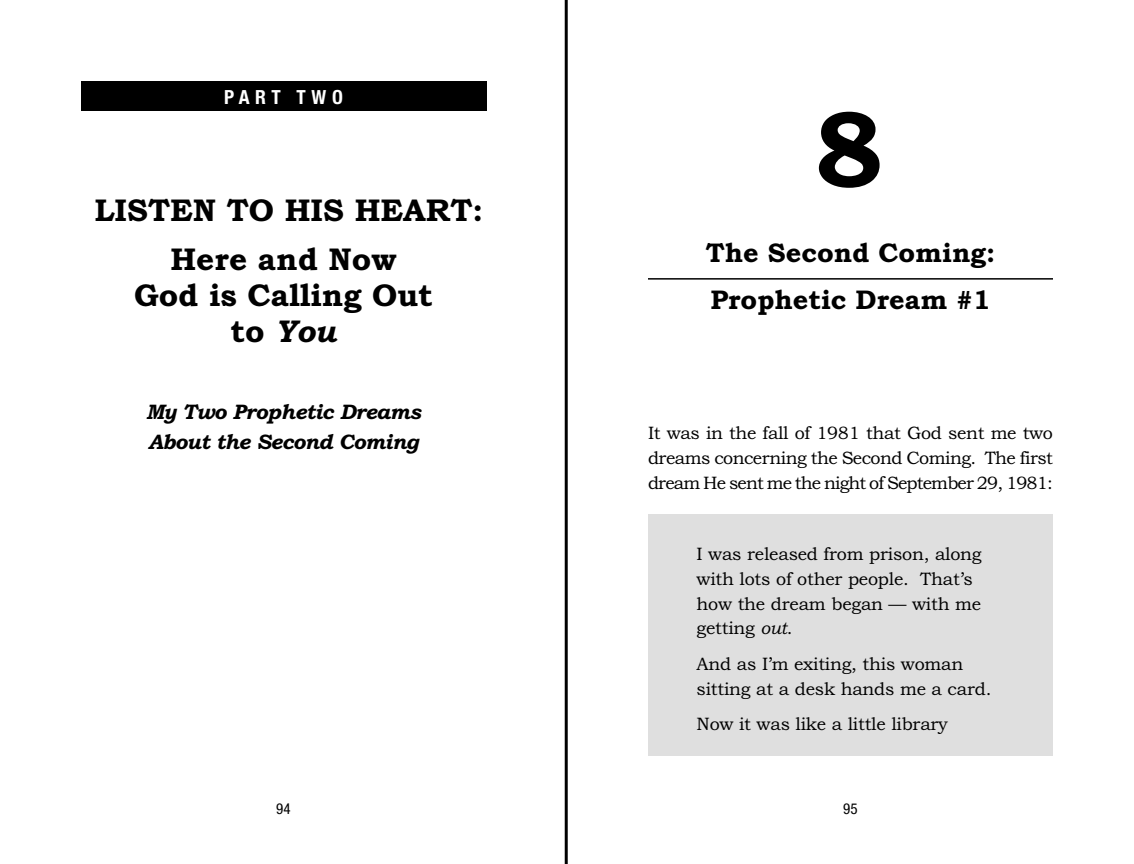
<style>
.page{position:relative;width:1134px;height:864px;background:#fff}
.page>*{position:absolute;margin:0;border:0;box-sizing:border-box;transform-origin:0 0}
.t1{font:700 108px "Bookman Old Style";color:#000}
.t2{font:700 31.5px/49.5px "Bookman Old Style";color:#000;text-align:center}
.t3{font:700 27px/47.8px "Bookman Old Style";color:#000}
.t4{font:italic 700 21px/30px "Bookman Old Style";letter-spacing:-.025em;color:#000}
.t5{font:700 condensed 19.5px "Helvetica Neue LT Std";letter-spacing:.29em;color:#fff}
.t6{font:18px/24.8px "Bookman Old Style";letter-spacing:-.015em;color:#000}
.t7{font:condensed 15px "Helvetica Neue LT Std";color:#000}
.s1{color:#fff}
.s2{font-style:italic}
</style>
<div class="page">
<div style="left:648px;top:515px;width:405px;height:241px;background:#dfdfdf"></div>
<div style="left:81px;top:81px;width:405px;height:29px;background:#000"></div>
<hr style="left:648px;top:278px;width:405px;height:2px;background:#000">
<hr style="left:565px;top:0;width:3px;height:864px;background:#000">
<p class="t5" style="left:224px;top:90px;width:120px">PART TWO</p>
<h2 class="t2" style="left:84px;top:185px;width:401px"><span class="s1">:</span>LISTEN TO HIS HEART:<br>Here and Now</h2>
<h2 class="t2" style="left:134px;top:277px;width:300px;line-height:36px">God is Calling Out to <span class="s2">You</span></h2>
<p class="t4" style="left:146px;top:396px;width:276px">My Two Prophetic Dreams<br>About the Second Coming</p>
<h1 class="t1" style="left:813px;top:86px;width:73px">8</h1>
<h3 class="t3" style="left:706px;top:228px;width:291px">The Second Coming:<br>Prophetic Dream #1</h3>
<p class="t6" style="left:648px;top:421px;width:407px;text-align:justify">It was in the fall of 1981 that God sent me two dreams concerning the Second Coming. The first dream He sent me the night of September 29, 1981:</p>
<p class="t6" style="left:697px;top:542px;width:287px">I was released from prison, along with lots of other people. That’s how the dream began — with me getting <span class="s2">out</span>.</p>
<p class="t6" style="left:697px;top:651px;width:296px">And as I’m exiting, this woman sitting at a desk hands me a card.</p>
<p class="t6" style="left:697px;top:712px;width:253px">Now it was like a little library</p>
<p class="t7" style="left:276px;top:803px;width:16px">94</p>
<p class="t7" style="left:843px;top:803px;width:16px">95</p>
</div>
